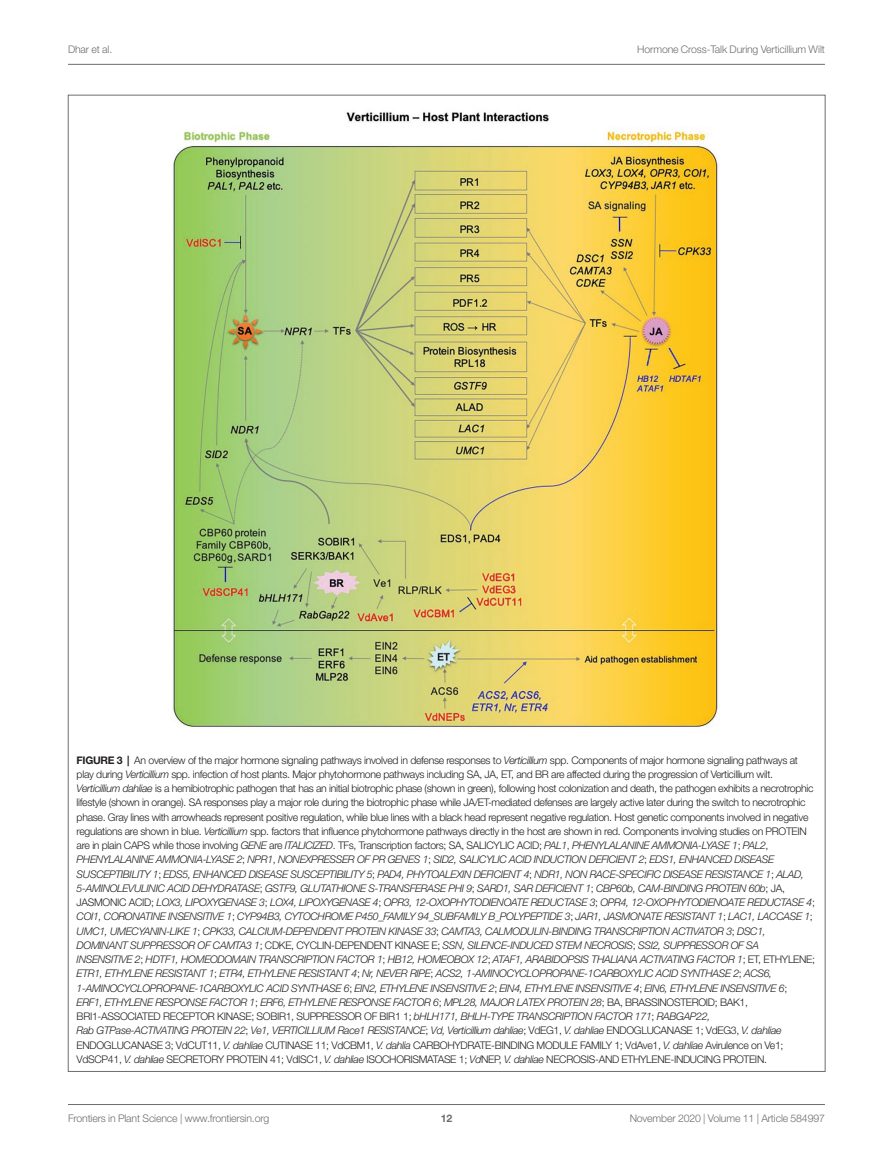
<style>
.page{position:relative;width:893px;height:1170px;background:#fff}
.page>*{position:absolute;margin:0;border:0;box-sizing:border-box;transform-origin:0 0}
.FIG_LEG{font:italic 300 10.5px/14.2px "Helvetica Neue LT Std";letter-spacing:-.03em;color:#231f20}
.t1{font:300 10.5px "Helvetica Neue LT Std";letter-spacing:-.015em;color:#6c6d70}
.t2{font:700 10.5px "Helvetica Neue LT Std";color:#6c6d70}
.s1{font-weight:700;font-style:normal}
.s2{font-style:normal}
</style>
<div class="page">
<hr style="left:68px;top:64px;width:757px;height:1px;background:#6c6d70">
<hr style="left:68px;top:1104px;width:757px;height:1px;background:#6c6d70">
<img style="left:172px;top:112px;width:547px;height:615px">
<p class="t1" style="left:68px;top:42px;width:46px">Dhar et al.</p>
<p class="t1" style="left:637px;top:42px;width:189px">Hormone Cross-Talk During Verticillium Wilt</p>
<p class="FIG_LEG" style="left:77px;top:752px;width:740px"><span class="s1">FIGURE 3 |</span> <span class="s2">An overview of the major hormone signaling pathways involved in defense responses to</span> Verticillium <span class="s2">spp. Components of major hormone signaling pathways at play during</span> Verticillium <span class="s2">spp. infection of host plants. Major phytohormone pathways including SA, JA, ET, and BR are affected during the progression of Verticillium wilt.<br></span>Verticillium dahliae <span class="s2">is a hemibiotrophic pathogen that has an initial biotrophic phase (shown in green), following host colonization and death, the pathogen exhibits a necrotrophic lifestyle (shown in orange). SA responses play a major role during the biotrophic phase while JA/ET-mediated defenses are largely active later during the switch to necrotrophic phase. Gray lines with arrowheads represent positive regulation, while blue lines with a black head represent negative regulation. Host genetic components involved in negative regulations are shown in blue.</span> Verticillium <span class="s2">spp. factors that influence phytohormone pathways directly in the host are shown in red. Components involving studies on PROTEIN are in plain CAPS while those involving</span> GENE <span class="s2">are</span> ITALICIZED<span class="s2">. TFs, Transcription factors; SA, SALICYLIC ACID;</span> PAL1<span class="s2">,</span> PHENYLALANINE AMMONIA-LYASE 1<span class="s2">;</span> PAL2<span class="s2">, </span>PHENYLALANINE AMMONIA-LYASE 2<span class="s2">;</span> NPR1<span class="s2">,</span> NONEXPRESSER OF PR GENES 1<span class="s2">;</span> SID2, SALICYLIC ACID INDUCTION DEFICIENT 2<span class="s2">;</span> EDS1, ENHANCED DISEASE SUSCEPTIBILITY 1<span class="s2">;</span> EDS5, ENHANCED DISEASE SUSCEPTIBILITY 5<span class="s2">;</span> PAD4, PHYTOALEXIN DEFICIENT 4<span class="s2">;</span> NDR1, NON RACE-SPECIFIC DISEASE RESISTANCE 1<span class="s2">;</span> ALAD, 5-AMINOLEVULINIC ACID DEHYDRATASE<span class="s2">;</span> GSTF9, GLUTATHIONE S-TRANSFERASE PHI 9<span class="s2">;</span> SARD1, SAR DEFICIENT 1<span class="s2">;</span> CBP60b, CAM-BINDING PROTEIN 60b<span class="s2">; JA, JASMONIC ACID;</span> LOX3, LIPOXYGENASE 3<span class="s2">;</span> LOX4, LIPOXYGENASE 4<span class="s2">;</span> OPR3, 12-OXOPHYTODIENOATE REDUCTASE 3<span class="s2">;</span> OPR4, 12-OXOPHYTODIENOATE REDUCTASE 4<span class="s2">; </span>COI1, CORONATINE INSENSITIVE 1<span class="s2">;</span> CYP94B3, CYTOCHROME P450<span class="s2">_</span>FAMILY 94_SUBFAMILY B_POLYPEPTIDE 3<span class="s2">;</span> JAR1, JASMONATE RESISTANT 1<span class="s2">;</span> LAC1, LACCASE 1<span class="s2">; </span>UMC1, UMECYANIN-LIKE 1<span class="s2">;</span> CPK33, CALCIUM-DEPENDENT PROTEIN KINASE 33<span class="s2">;</span> CAMTA3, CALMODULIN-BINDING TRANSCRIPTION ACTIVATOR 3<span class="s2">;</span> DSC1, DOMINANT SUPPRESSOR OF CAMTA3 1<span class="s2">; CDKE, CYCLIN-DEPENDENT KINASE E;</span> SSN, SILENCE-INDUCED STEM NECROSIS<span class="s2">;</span> SSI2, SUPPRESSOR OF SA INSENSITIVE 2<span class="s2">;</span> HDTF1, HOMEODOMAIN TRANSCRIPTION FACTOR 1<span class="s2">;</span> HB12, HOMEOBOX 12<span class="s2">;</span> ATAF1, ARABIDOPSIS THALIANA ACTIVATING FACTOR 1<span class="s2">; ET, ETHYLENE; </span>ETR1, ETHYLENE RESISTANT 1<span class="s2">;</span> ETR4, ETHYLENE RESISTANT 4<span class="s2">;</span> Nr, NEVER RIPE<span class="s2">;</span> ACS2, 1-AMINOCYCLOPROPANE-1CARBOXYLIC ACID SYNTHASE 2<span class="s2">;</span> ACS6, 1-AMINOCYCLOPROPANE-1CARBOXYLIC ACID SYNTHASE 6<span class="s2">;</span> EIN2, ETHYLENE INSENSITIVE 2<span class="s2">;</span> EIN4, ETHYLENE INSENSITIVE 4<span class="s2">;</span> EIN6, ETHYLENE INSENSITIVE 6<span class="s2">; </span>ERF1, ETHYLENE RESPONSE FACTOR 1<span class="s2">;</span> ERF6, ETHYLENE RESPONSE FACTOR 6<span class="s2">;</span> MPL28, MAJOR LATEX PROTEIN 28<span class="s2">; BA, BRASSINOSTEROID; BAK1, BRI1-ASSOCIATED RECEPTOR KINASE; SOBIR1, SUPPRESSOR OF BIR1 1;</span> bHLH171, BHLH-TYPE TRANSCRIPTION FACTOR 171<span class="s2">;</span> RABGAP22,<br>Rab GTPase-ACTIVATING PROTEIN 22<span class="s2">;</span> Ve1, VERTICILLIUM Race1 RESISTANCE<span class="s2">;</span> Vd, Verticillium dahliae<span class="s2">; VdEG1,</span> V. dahliae <span class="s2">ENDOGLUCANASE 1; VdEG3,</span> V. dahliae <span class="s2">ENDOGLUCANASE 3; VdCUT11,</span> V. dahliae <span class="s2">CUTINASE 11; VdCBM1,</span> V. dahlia <span class="s2">CARBOHYDRATE-BINDING MODULE FAMILY 1; VdAve1,</span> V. dahliae <span class="s2">Avirulence on Ve1; VdSCP41,</span> V. dahliae <span class="s2">SECRETORY PROTEIN 41; VdISC1,</span> V. dahliae <span class="s2">ISOCHORISMATASE 1;</span> Vd<span class="s2">NEP,</span> V. dahliae <span class="s2">NECROSIS-AND ETHYLENE-INDUCING PROTEIN.</span></p>
<p class="t1" style="left:68px;top:1111px;width:203px">Frontiers in Plant Science | www.frontiersin.org</p>
<p class="t2" style="left:441px;top:1111px;width:13px">12</p>
<p class="t1" style="left:630px;top:1111px;width:197px">November 2020 | Volume 11 | Article 584997</p>
</div>
